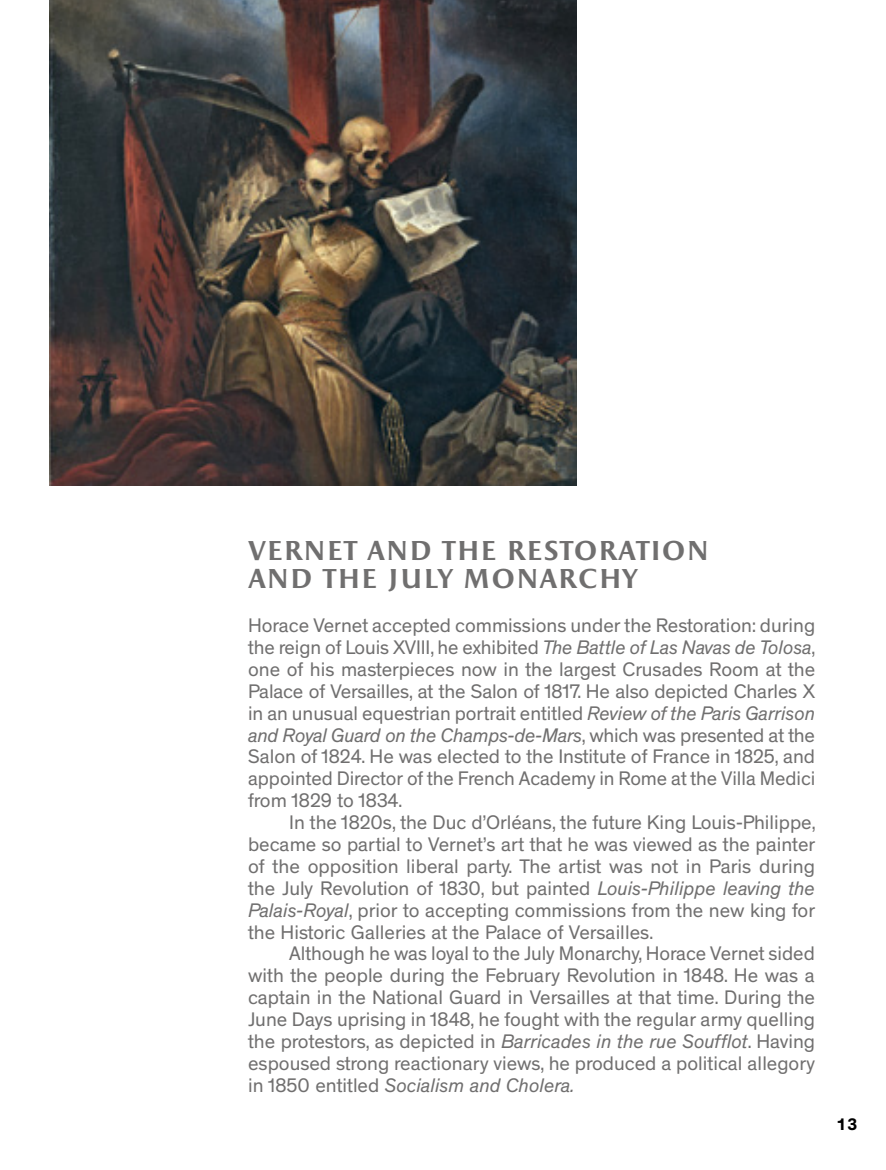
<style>
.page{position:relative;width:886px;height:1170px;background:#fff}
.page>*{position:absolute;margin:0;border:0;box-sizing:border-box;transform-origin:0 0}
.t1{font:700 27.5px/28.2px "Apollon";letter-spacing:.02em;color:#706f6f}
.t2{font:20px/22px "Theinhardt";color:#706f6f;text-align:justify}
.t3{font:700 17px "Theinhardt";color:#000}
.s1{font-style:italic}
</style>
<div class="page">
<img style="left:50px;top:0;width:527px;height:485px">
<h1 class="t1" style="left:248px;top:538px;width:463px">VERNET AND THE RESTORATION<br>AND THE JULY MONARCHY</h1>
<p class="t2" style="left:248px;top:614px;width:569px">Horace Vernet accepted commissions under the Restoration: during the reign of Louis XVIII, he exhibited <span class="s1">The Battle of Las Navas de Tolosa</span>, one of his masterpieces now in the largest Crusades Room at the Palace of Versailles, at the Salon of 1817. He also depicted Charles X in an unusual equestrian portrait entitled <span class="s1">Review of the Paris Garrison and Royal Guard on the Champs-de-Mars</span>, which was presented at the Salon of 1824. He was elected to the Institute of France in 1825, and appointed Director of the French Academy in Rome at the Villa Medici from 1829 to 1834.</p>
<p class="t2" style="left:248px;top:811px;width:569px;text-indent:41px">In the 1820s, the Duc d’Orléans, the future King Louis-Philippe, became so partial to Vernet’s art that he was viewed as the painter of the opposition liberal party. The artist was not in Paris during the July Revolution of 1830, but painted <span class="s1">Louis-Philippe leaving the Palais-Royal</span>, prior to accepting commissions from the new king for the Historic Galleries at the Palace of Versailles.</p>
<p class="t2" style="left:248px;top:943px;width:568px;text-indent:41px">Although he was loyal to the July Monarchy, Horace Vernet sided with the people during the February Revolution in 1848. He was a captain in the National Guard in Versailles at that time. During the June Days uprising in 1848, he fought with the regular army quelling the protestors, as depicted in <span class="s1">Barricades in the rue Soufflot</span>. Having espoused strong reactionary views, he produced a political allegory in 1850 entitled <span class="s1">Socialism and Cholera.</span></p>
<p class="t3" style="left:836px;top:1113px;width:22px">13</p>
</div>
